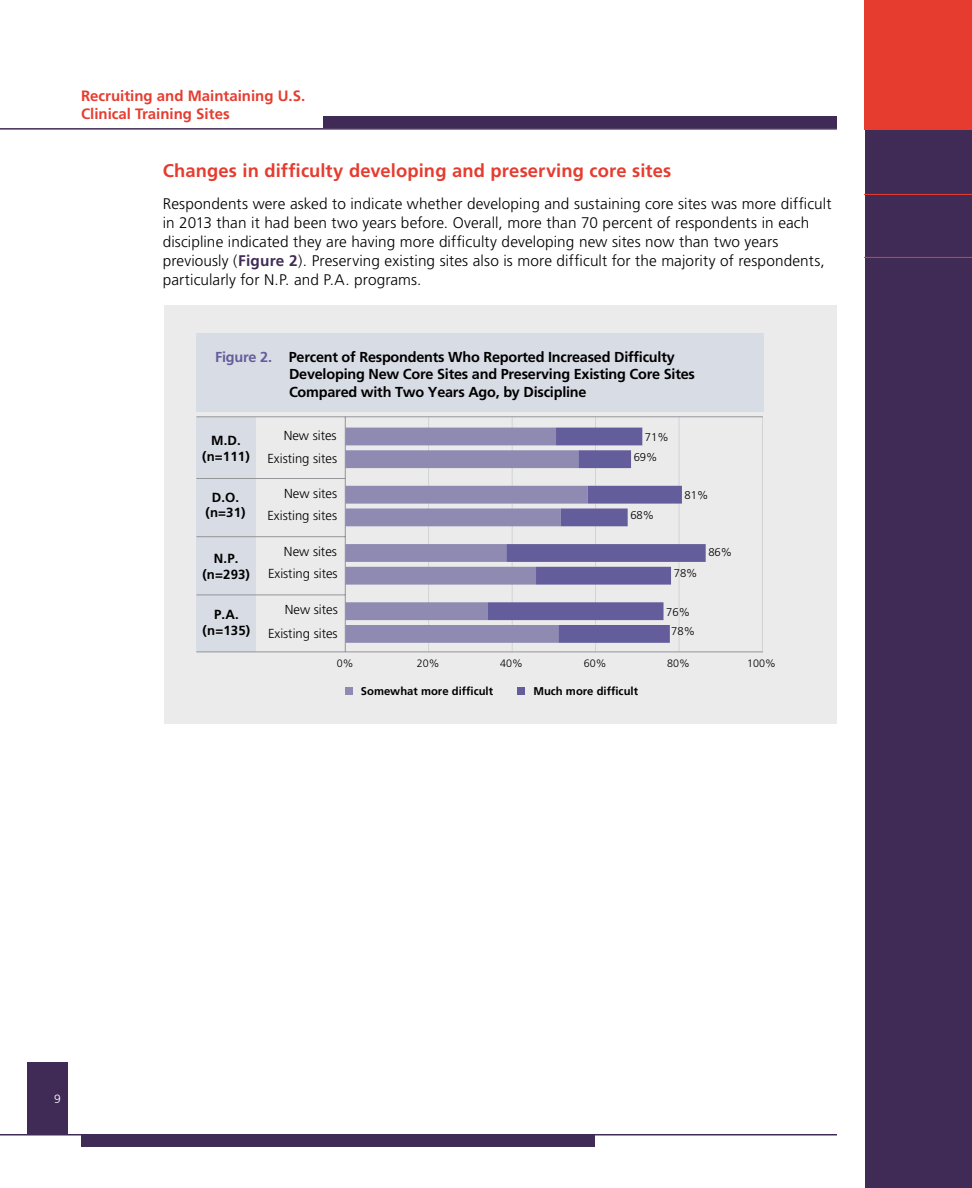
<style>
.page{position:relative;width:972px;height:1188px;background:#fff}
.page>*{position:absolute;margin:0;border:0;box-sizing:border-box;transform-origin:0 0}
.t1{font:700 18.3px "Frutiger";letter-spacing:.005em;color:#e63c2f}
.t2{font:300 15.3px/18.9px "Frutiger";letter-spacing:.005em;color:#000}
.t3{font:700 15px/18px "Frutiger";color:#e63c2f}
.t4{font:700 14.4px/17.2px "Frutiger";letter-spacing:-.015em;color:#000}
.t5{font:700 13.2px/15.9px "Frutiger";letter-spacing:.01em;color:#000;text-align:center}
.t6{font:300 13.05px/22.8px "Frutiger";color:#000;text-align:right}
.t7{font:300 12px "Frutiger";color:#fff}
.t8{font:700 11.25px "Frutiger";color:#000}
.t9{font:300 11.25px/19.4px "Frutiger";color:#000}
.t10{font:300 10.8px "Frutiger";color:#000}
.s1{font-weight:700;color:#402b56}
.s2{color:#645d9c}
</style>
<div class="page">
<div style="left:865px;top:0;width:107px;height:1188px;background:#402b56"></div>
<div style="left:864px;top:0;width:108px;height:130px;background:#e63c2f"></div>
<hr style="left:864px;top:194px;width:108px;height:1px;background:#e63c2f">
<hr style="left:864px;top:257px;width:108px;height:1px;background:#e63c2f">
<div style="left:323px;top:116px;width:514px;height:12px;background:#402b56"></div>
<div style="left:81px;top:1136px;width:514px;height:11px;background:#402b56"></div>
<div style="left:27px;top:1063px;width:41px;height:71px;background:#402b56"></div>
<hr style="left:0;top:128px;width:837px;height:2px;background:#402b56">
<hr style="left:0;top:1134px;width:837px;height:2px;background:#402b56">
<div style="left:164px;top:305px;width:673px;height:419px;background:#ebebec"></div>
<div style="left:196px;top:333px;width:568px;height:79px;background:#d8dce4"></div>
<div style="left:196px;top:417px;width:60px;height:235px;background:#d8dce4"></div>
<hr style="left:428px;top:417px;width:1px;height:235px;background:#d1d3d4">
<hr style="left:512px;top:417px;width:1px;height:235px;background:#d1d3d4">
<hr style="left:595px;top:417px;width:1px;height:235px;background:#d1d3d4">
<hr style="left:679px;top:417px;width:1px;height:235px;background:#d1d3d4">
<hr style="left:762px;top:417px;width:1px;height:235px;background:#d1d3d4">
<svg style="left:346px;top:428px;width:142px;height:215px;fill:#8e8ab1"></svg>
<svg style="left:488px;top:428px;width:218px;height:215px"></svg>
<hr style="left:345px;top:417px;width:1px;height:235px;background:#939598">
<hr style="left:196px;top:416px;width:567px;height:1px;background:#939598">
<hr style="left:196px;top:478px;width:149px;height:1px;background:#939598">
<hr style="left:196px;top:536px;width:149px;height:1px;background:#939598">
<hr style="left:196px;top:594px;width:149px;height:1px;background:#939598">
<hr style="left:196px;top:651px;width:567px;height:1px;background:#939598">
<div style="left:345px;top:688px;width:8px;height:7px;background:#8e8ab1"></div>
<div style="left:517px;top:688px;width:8px;height:7px;background:#645d9c"></div>
<p class="t3" style="left:81px;top:86px;width:226px">Recruiting and Maintaining U.S.<br>Clinical Training Sites</p>
<p class="t1" style="left:163px;top:160px;width:510px">Changes in difficulty developing and preserving core sites</p>
<p class="t2" style="left:163px;top:195px;width:670px">Respondents were asked to indicate whether developing and sustaining core sites was more difficult in 2013 than it had been two years before. Overall, more than 70 percent of respondents in each discipline indicated they are having more difficulty developing new sites now than two years previously (<span class="s1">Figure 2</span>). Preserving existing sites also is more difficult for the majority of respondents, particularly for N. P. and P.A. programs.</p>
<p class="t4" style="left:289px;top:348px;width:408px;text-indent:-74px"><span class="s2">Figure 2.</span> Percent of Respondents Who Reported Increased Difficulty<br>Developing New Core Sites and Preserving Existing Core Sites<br>Compared with Two Years Ago, by Discipline</p>
<p class="t5" style="left:202px;top:432px;width:49px">M.D. (n=111)</p>
<p class="t5" style="left:205px;top:489px;width:42px">D.O. (n=31)</p>
<p class="t5" style="left:202px;top:550px;width:49px">N.P. (n=293)</p>
<p class="t5" style="left:203px;top:607px;width:49px">P.A. (n=135)</p>
<p class="t6" style="left:267px;top:425px;width:71px">New sites<br>Existing sites</p>
<p class="t6" style="left:267px;top:483px;width:71px;line-height:21.6px">New sites<br>Existing sites</p>
<p class="t6" style="left:268px;top:541px;width:71px;line-height:21.9px">New sites<br>Existing sites</p>
<p class="t6" style="left:268px;top:597px;width:71px;line-height:24.3px">New sites<br>Existing sites</p>
<p class="t9" style="left:634px;top:428px;width:37px;text-indent:11px">71%<br>69%</p>
<p class="t9" style="left:630px;top:505px;width:25px">68%</p>
<p class="t9" style="left:685px;top:486px;width:25px">81%</p>
<p class="t9" style="left:708px;top:543px;width:25px">86%</p>
<p class="t9" style="left:674px;top:564px;width:25px">78%</p>
<p class="t9" style="left:666px;top:603px;width:30px;text-align:center">76%<br>78%</p>
<p class="t10" style="left:337px;top:657px;width:18px">0%</p>
<p class="t10" style="left:417px;top:657px;width:24px">20%</p>
<p class="t10" style="left:500px;top:657px;width:24px">40%</p>
<p class="t10" style="left:584px;top:657px;width:24px">60%</p>
<p class="t10" style="left:667px;top:657px;width:24px">80%</p>
<p class="t10" style="left:747px;top:657px;width:30px">100%</p>
<p class="t8" style="left:361px;top:685px;width:134px">Somewhat more difficult</p>
<p class="t8" style="left:533px;top:685px;width:106px">Much more difficult</p>
<p class="t7" style="left:54px;top:1092px;width:8px">9</p>
</div>
